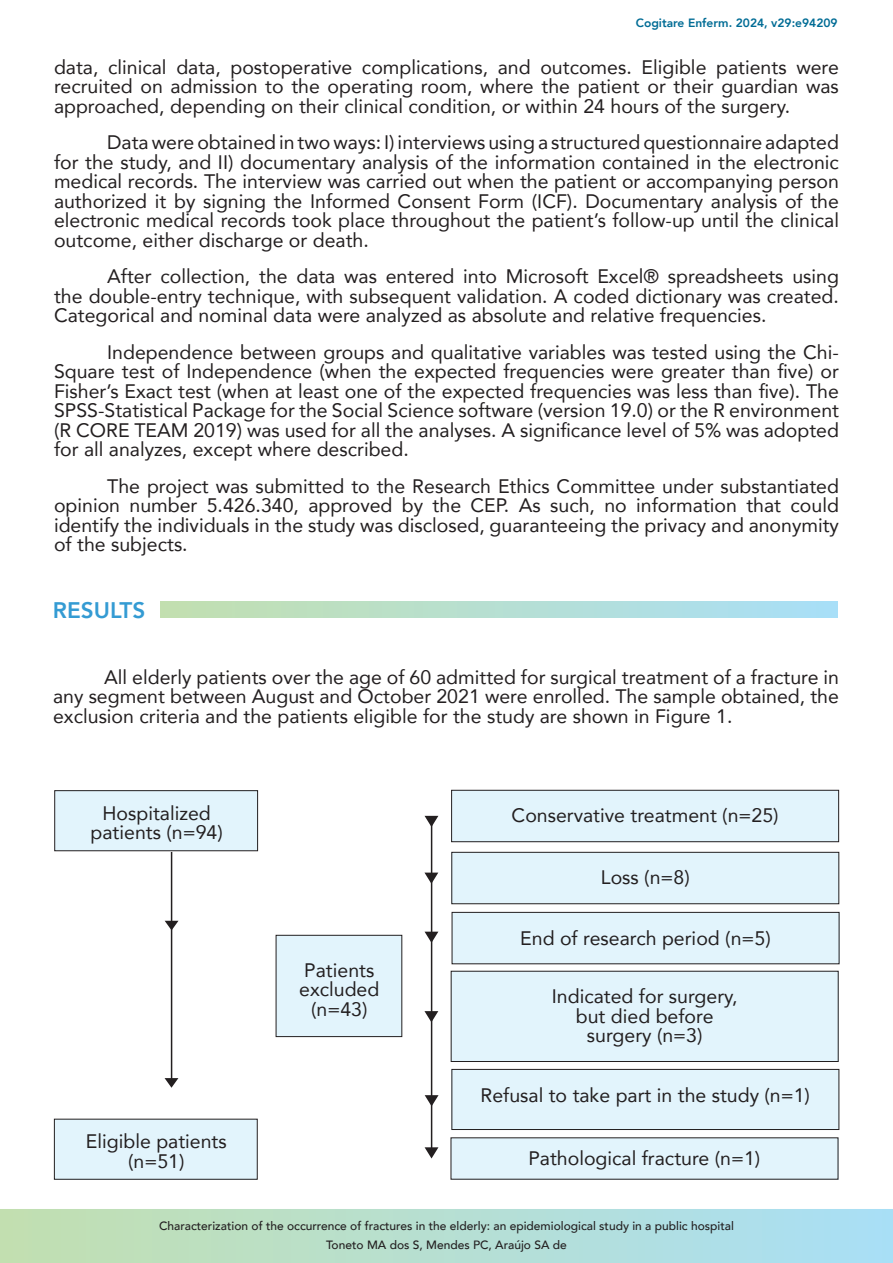
<style>
.page{position:relative;width:893px;height:1263px;background:#fff}
.page>*{position:absolute;margin:0;border:0;box-sizing:border-box;transform-origin:0 0}
.t1{font:800 22.5px "Avenir";color:#349bd3}
.t2{font:19.5px/19.5px "Avenir";color:#231f20;text-align:justify}
.t3{font:500 12px/18.6px "Avenir";color:#231f20;text-align:center}
.t4{font:800 12px "Avenir";color:#006c95}
</style>
<div class="page">
<svg style="left:0;top:1209px;width:893px;height:54px;background:#b6dfd2"></svg>
<div style="left:161px;top:601px;width:676px;height:17px;background:linear-gradient(to right,#c3dfaf,#a9dff7)"></div>
<div style="left:55px;top:791px;width:203px;height:60px;background:#e2f4fc"></div>
<div style="left:54px;top:790px;width:204px;height:61px;border:1px solid #231f20"></div>
<div style="left:54px;top:1119px;width:203px;height:60px;background:#e2f4fc"></div>
<div style="left:276px;top:935px;width:126px;height:101px;background:#e2f4fc"></div>
<div style="left:276px;top:935px;width:126px;height:102px;border:1px solid #231f20"></div>
<div style="left:452px;top:790px;width:387px;height:52px;background:#e2f4fc"></div>
<div style="left:451px;top:790px;width:388px;height:52px;border:1px solid #231f20"></div>
<div style="left:452px;top:852px;width:387px;height:52px;background:#e2f4fc"></div>
<div style="left:451px;top:852px;width:388px;height:52px;border:1px solid #231f20"></div>
<div style="left:452px;top:912px;width:387px;height:52px;background:#e2f4fc"></div>
<div style="left:452px;top:912px;width:387px;height:52px;border:1px solid #231f20"></div>
<div style="left:451px;top:971px;width:387px;height:90px;background:#e2f4fc"></div>
<div style="left:451px;top:971px;width:388px;height:91px;border:1px solid #231f20"></div>
<div style="left:452px;top:1069px;width:387px;height:60px;background:#e2f4fc"></div>
<div style="left:451px;top:1069px;width:388px;height:61px;border:1px solid #231f20"></div>
<div style="left:451px;top:1138px;width:387px;height:41px;background:#e2f4fc"></div>
<hr style="left:171px;top:852px;width:1px;height:231px;background:#231f20">
<hr style="left:431px;top:820px;width:1px;height:333px;background:#231f20">
<svg style="left:165px;top:921px;width:14px;height:9px"></svg>
<svg style="left:165px;top:1078px;width:13px;height:10px"></svg>
<svg style="left:425px;top:816px;width:13px;height:11px"></svg>
<svg style="left:424px;top:1011px;width:14px;height:11px"></svg>
<svg style="left:424px;top:872px;width:14px;height:12px"></svg>
<svg style="left:425px;top:932px;width:13px;height:11px"></svg>
<svg style="left:425px;top:1147px;width:13px;height:11px"></svg>
<svg style="left:425px;top:1095px;width:14px;height:11px"></svg>
<p class="t4" style="left:636px;top:12px;width:203px">Cogitare Enferm. 2024, v29:e94209</p>
<p class="t2" style="left:54px;top:56px;width:786px">data, clinical data, postoperative complications, and outcomes. Eligible patients were recruited on admission to the operating room, where the patient or their guardian was approached, depending on their clinical condition, or within 24 hours of the surgery.</p>
<p class="t2" style="left:54px;top:132px;width:786px;text-indent:53px">Data were obtained in two ways: I) interviews using a structured questionnaire adapted for the study, and II) documentary analysis of the information contained in the electronic medical records. The interview was carried out when the patient or accompanying person authorized it by signing the Informed Consent Form (ICF). Documentary analysis of the electronic medical records took place throughout the patient’s follow-up until the clinical outcome, either discharge or death.</p>
<p class="t2" style="left:54px;top:266px;width:786px;text-indent:53px">After collection, the data was entered into Microsoft Excel® spreadsheets using the double-entry technique, with subsequent validation. A coded dictionary was created.<br>Categorical and nominal data were analyzed as absolute and relative frequencies.</p>
<p class="t2" style="left:54px;top:341px;width:786px;text-indent:53px">Independence between groups and qualitative variables was tested using the Chi-Square test of Independence (when the expected frequencies were greater than five) or Fisher’s Exact test (when at least one of the expected frequencies was less than five). The SPSS-Statistical Package for the Social Science software (version 19.0) or the R environment (R CORE TEAM 2019) was used for all the analyses. A significance level of 5% was adopted for all analyzes, except where described.</p>
<p class="t2" style="left:54px;top:475px;width:786px;text-indent:53px">The project was submitted to the Research Ethics Committee under substantiated opinion number 5.426.340, approved by the CEP. As such, no information that could identify the individuals in the study was disclosed, guaranteeing the privacy and anonymity of the subjects.</p>
<p class="t1" style="left:53px;top:589px;width:94px">RESULTS</p>
<p class="t2" style="left:53px;top:667px;width:787px;text-indent:51px">All elderly patients over the age of 60 admitted for surgical treatment of a fracture in any segment between August and October 2021 were enrolled. The sample obtained, the exclusion criteria and the patients eligible for the study are shown in Figure 1.</p>
<p class="t2" style="left:91px;top:802px;width:134px;text-align:center">Hospitalized patients (n=94)</p>
<p class="t2" style="left:86px;top:1131px;width:142px;text-align:center">Eligible patients (n=51)</p>
<p class="t2" style="left:299px;top:959px;width:82px;text-align:center">Patients excluded (n=43)</p>
<p class="t2" style="left:512px;top:805px;width:269px">Conservative treatment (n=25)</p>
<p class="t2" style="left:601px;top:867px;width:90px">Loss (n=8)</p>
<p class="t2" style="left:520px;top:927px;width:252px">End of research period (n=5)</p>
<p class="t2" style="left:552px;top:986px;width:187px">Indicated for surgery,</p>
<p class="t2" style="left:576px;top:1006px;width:139px">but died before</p>
<p class="t2" style="left:587px;top:1025px;width:117px">surgery (n=3)</p>
<p class="t2" style="left:480px;top:1084px;width:331px">Refusal to take part in the study (n=1)</p>
<p class="t2" style="left:528px;top:1148px;width:233px">Pathological fracture (n=1)</p>
<p class="t3" style="left:159px;top:1216px;width:576px">Characterization of the occurrence of fractures in the elderly: an epidemiological study in a public hospital<br>Toneto MA dos S, Mendes PC, Araújo SA de</p>
</div>
